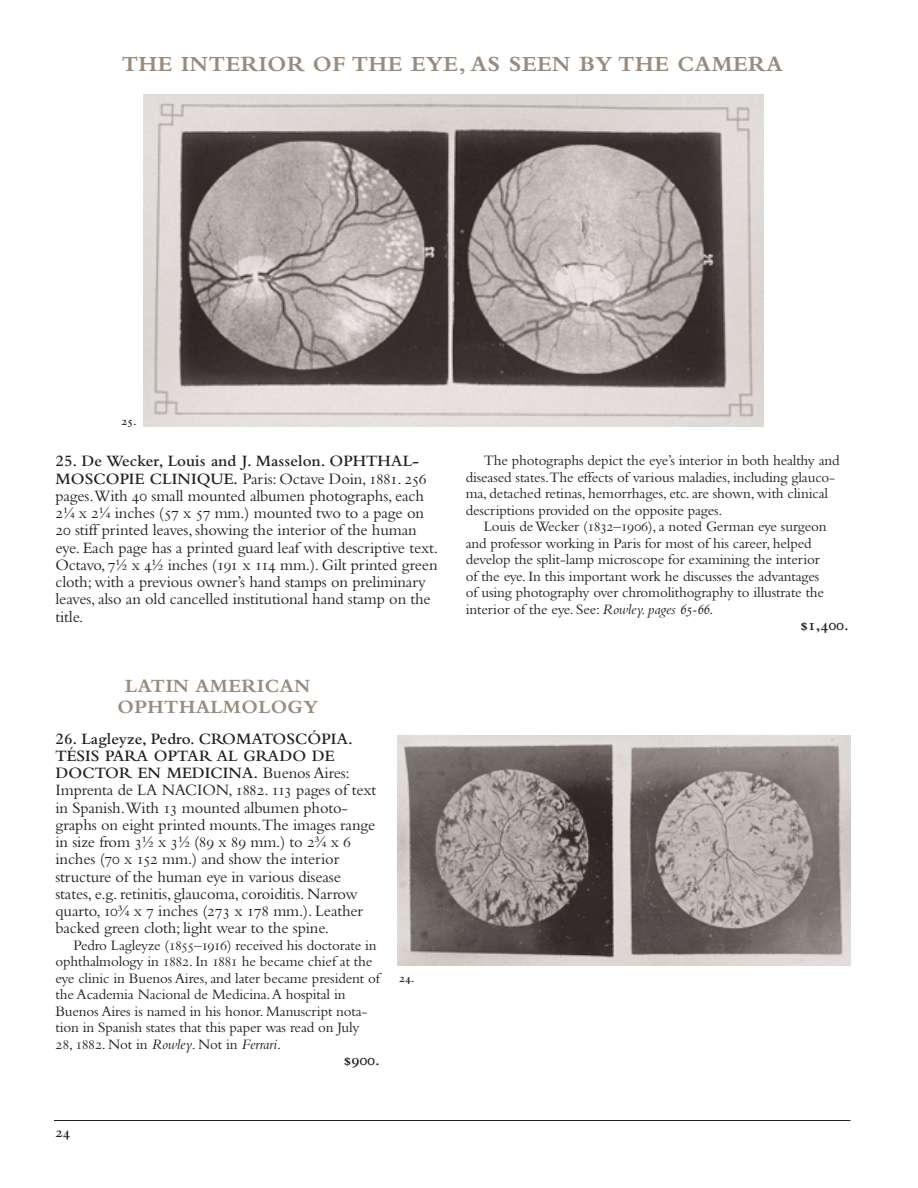
<style>
.page{position:relative;width:918px;height:1188px;background:#fff}
.page>*{position:absolute;margin:0;border:0;box-sizing:border-box;transform-origin:0 0}
.t1{font:700 22.5px "Bembo";letter-spacing:.025em;color:#998b7d}
.t2{font:700 19.5px/21px "Bembo";letter-spacing:.025em;color:#998b7d;text-align:center}
.t3{font:16.5px/17.2px "Bembo";letter-spacing:-.01em;color:#231f20}
.t4{font:16.5px "Bembo Semibold Expert";letter-spacing:-.01em;color:#231f20}
.t5{font:15px/16.5px "Bembo";letter-spacing:-.01em;color:#231f20}
.t6{font:15px "Bembo Semibold Os F";color:#231f20}
.t7{font:12px "Bembo Semibold Os F";color:#231f20}
.s1{font-family:"Bembo";font-weight:600}
.s2{font-weight:600}
.s3{font-family:"Bembo Expert"}
.s4{font-family:"Bembo Italic Os F"}
</style>
<div class="page">
<hr style="left:54px;top:1120px;width:796px;height:1px;background:#231f20">
<img style="left:143px;top:94px;width:621px;height:332px">
<img style="left:398px;top:735px;width:452px;height:230px">
<h1 class="t1" style="left:122px;top:55px;width:663px">THE INTERIOR OF THE EYE, AS SEEN BY THE CAMERA</h1>
<p class="t7" style="left:122px;top:417px;width:16px">25<span class="s1">.</span></p>
<p class="t3" style="left:56px;top:454px;width:384px"><span class="s2">25. De Wecker, Louis and J. Masselon. OPHTHAL-MOSCOPIE CLINIQUE.</span> Paris: Octave Doin, <span class="s3">1881</span>. <span class="s3">256 </span>pages.With <span class="s3">40</span> small mounted albumen photographs, each <span class="s3">2¼</span> x <span class="s3">2¼</span> inches (<span class="s3">57</span> x <span class="s3">57</span> mm.) mounted two to a page on <span class="s3">20</span> stiff printed leaves, showing the interior of the human eye. Each page has a printed guard leaf with descriptive text.<br>Octavo, <span class="s3">7½</span> x <span class="s3">4½</span> inches (<span class="s3">191</span> x <span class="s3">114</span> mm.). Gilt printed green cloth; with a previous owner’s hand stamps on preliminary leaves, also an old cancelled institutional hand stamp on the title.</p>
<p class="t5" style="left:466px;top:454px;width:375px;text-indent:18px">The photographs depict the eye’s interior in both healthy and diseased states.The effects of various maladies, including glauco&shy;ma, detached retinas, hemorrhages, etc. are shown, with clinical descriptions provided on the opposite pages.</p>
<p class="t5" style="left:466px;top:520px;width:362px;text-indent:18px">Louis de Wecker (<span class="s3">1832</span>–<span class="s3">1906</span>), a noted German eye surgeon and professor working in Paris for most of his career, helped develop the split-lamp microscope for examining the interior of the eye. In this important work he discusses the advantages of using photography over chromolithography to illustrate the interior of the eye. See: <span class="s4">Rowley. pages 65-66</span>.</p>
<p class="t4" style="left:800px;top:615px;width:50px">$1,400.</p>
<p class="t2" style="left:118px;top:677px;width:202px">LATIN AMERICAN<br>OPHTHALMOLOGY</p>
<p class="t3" style="left:56px;top:731px;width:322px"><span class="s2">26. Lagleyze, Pedro. CROMATOSCÓPIA.<br>TÉSIS PARA OPTAR AL GRADO DE DOCTOR EN MEDICINA.</span> Buenos Aires:<br>Imprenta de LA NACION, <span class="s3">1882</span>. <span class="s3">113</span> pages of text in Spanish.With <span class="s3">13</span> mounted albumen photo&shy;graphs on eight printed mounts.The images range in size from <span class="s3">3½</span> x <span class="s3">3½</span> (<span class="s3">89</span> x <span class="s3">89</span> mm.) to <span class="s3">2¾</span> x <span class="s3">6 </span>inches (<span class="s3">70</span> x <span class="s3">152</span> mm.) and show the interior structure of the human eye in various disease states, e.g. retinitis, glaucoma, coroiditis. Narrow quarto, <span class="s3">10¾</span> x <span class="s3">7</span> inches (<span class="s3">273</span> x <span class="s3">178</span> mm.). Leather backed green cloth; light wear to the spine.</p>
<p class="t5" style="left:55px;top:938px;width:326px;text-indent:18px">Pedro Lagleyze (<span class="s3">1855</span>–<span class="s3">1916</span>) received his doctorate in ophthalmology in <span class="s3">1882</span>. In <span class="s3">1881</span> he became chief at the eye clinic in Buenos Aires, and later became president of the Academia Nacional de Medicina.A hospital in Buenos Aires is named in his honor. Manuscript nota&shy;tion in Spanish states that this paper was read on July <span class="s3">28</span>, <span class="s3">1882</span>. Not in <span class="s4">Rowley</span>. Not in <span class="s4">Ferrari</span>.</p>
<p class="t4" style="left:344px;top:1050px;width:38px">$900.</p>
<p class="t7" style="left:399px;top:974px;width:17px">24.</p>
<p class="t6" style="left:56px;top:1127px;width:16px">24</p>
</div>
